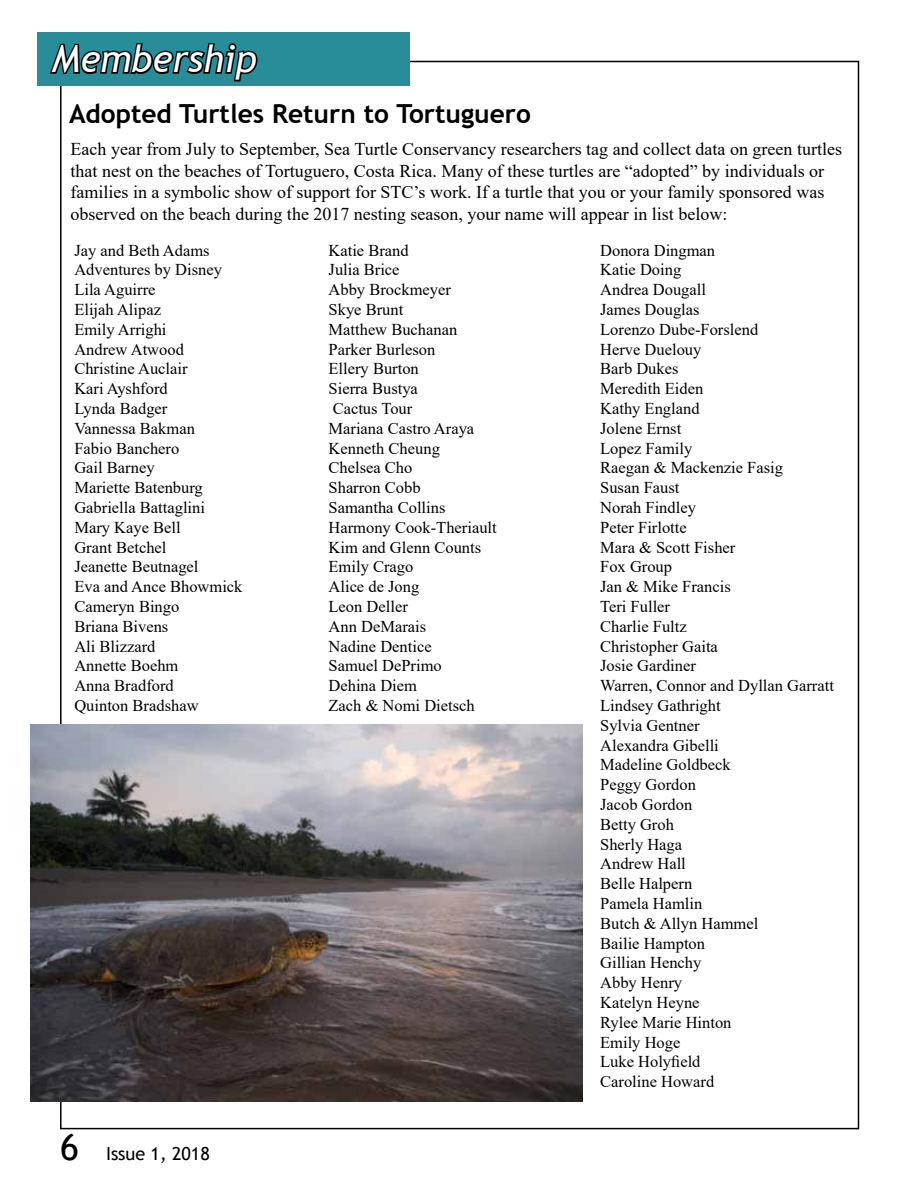
<style>
.page{position:relative;width:918px;height:1188px;background:#fff}
.page>*{position:absolute;margin:0;border:0;box-sizing:border-box;transform-origin:0 0}
.t1{font:italic 37.5px "Trebuchet MS";color:#fff}
.t2{font:36px "Trebuchet MS";color:#000}
.t3{font:700 26.25px "Trebuchet MS";color:#000}
.t4{font:18px/21.6px "Times New Roman";color:#000}
.t5{font:18px "Trebuchet MS";color:#000}
.t6{font:16.5px/19.8px "Times New Roman";color:#000}
</style>
<div class="page">
<img style="left:31px;top:724px;width:552px;height:378px">
<div style="left:37px;top:32px;width:372px;height:54px;background:#288d99"></div>
<svg style="left:49px;top:43px;width:209px;height:39px"></svg>
<h1 class="t1" style="left:52px;top:36px;width:206px">Membership</h1>
<h3 class="t3" style="left:69px;top:97px;width:463px">Adopted Turtles Return to Tortuguero</h3>
<p class="t4" style="left:71px;top:138px;width:773px">Each year from July to September, Sea Turtle Conservancy researchers tag and collect data on green turtles that nest on the beaches of Tortuguero, Costa Rica. Many of these turtles are “adopted” by individuals or families in a symbolic show of support for STC’s work. If a turtle that you or your family sponsored was observed on the beach during the 2017 nesting season, your name will appear in list below:</p>
<p class="t6" style="left:74px;top:240px;width:170px">Jay and Beth Adams<br>Adventures by Disney<br>Lila Aguirre<br>Elijah Alipaz<br>Emily Arrighi<br>Andrew Atwood<br>Christine Auclair<br>Kari Ayshford<br>Lynda Badger<br>Vannessa Bakman<br>Fabio Banchero<br>Gail Barney<br>Mariette Batenburg<br>Gabriella Battaglini<br>Mary Kaye Bell<br>Grant Betchel<br>Jeanette Beutnagel<br>Eva and Ance Bhowmick<br>Cameryn Bingo<br>Briana Bivens<br>Ali Blizzard<br>Annette Boehm<br>Anna Bradford<br>Quinton Bradshaw</p>
<p class="t6" style="left:329px;top:240px;width:170px">Katie Brand<br>Julia Brice<br>Abby Brockmeyer<br>Skye Brunt<br>Matthew Buchanan<br>Parker Burleson<br>Ellery Burton<br>Sierra Bustya<br>Cactus Tour<br>Mariana Castro Araya<br>Kenneth Cheung<br>Chelsea Cho<br>Sharron Cobb<br>Samantha Collins<br>Harmony Cook-Theriault<br>Kim and Glenn Counts<br>Emily Crago<br>Alice de Jong<br>Leon Deller<br>Ann DeMarais<br>Nadine Dentice<br>Samuel DePrimo<br>Dehina Diem<br>Zach &amp; Nomi Dietsch</p>
<p class="t6" style="left:600px;top:240px;width:235px">Donora Dingman<br>Katie Doing<br>Andrea Dougall<br>James Douglas<br>Lorenzo Dube-Forslend<br>Herve Duelouy<br>Barb Dukes<br>Meredith Eiden<br>Kathy England<br>Jolene Ernst<br>Lopez Family<br>Raegan &amp; Mackenzie Fasig<br>Susan Faust<br>Norah Findley<br>Peter Firlotte<br>Mara &amp; Scott Fisher<br>Fox Group<br>Jan &amp; Mike Francis<br>Teri Fuller<br>Charlie Fultz<br>Christopher Gaita<br>Josie Gardiner<br>Warren, Connor and Dyllan Garratt<br>Lindsey Gathright<br>Sylvia Gentner<br>Alexandra Gibelli<br>Madeline Goldbeck<br>Peggy Gordon<br>Jacob Gordon<br>Betty Groh<br>Sherly Haga<br>Andrew Hall<br>Belle Halpern<br>Pamela Hamlin<br>Butch &amp; Allyn Hammel<br>Bailie Hampton<br>Gillian Henchy<br>Abby Henry<br>Katelyn Heyne<br>Rylee Marie Hinton<br>Emily Hoge<br>Luke Holyfield<br>Caroline Howard</p>
<h2 class="t2" style="left:60px;top:1125px;width:20px">6</h2>
<p class="t5" style="left:106px;top:1143px;width:105px">Issue 1, 2018</p>
</div>
